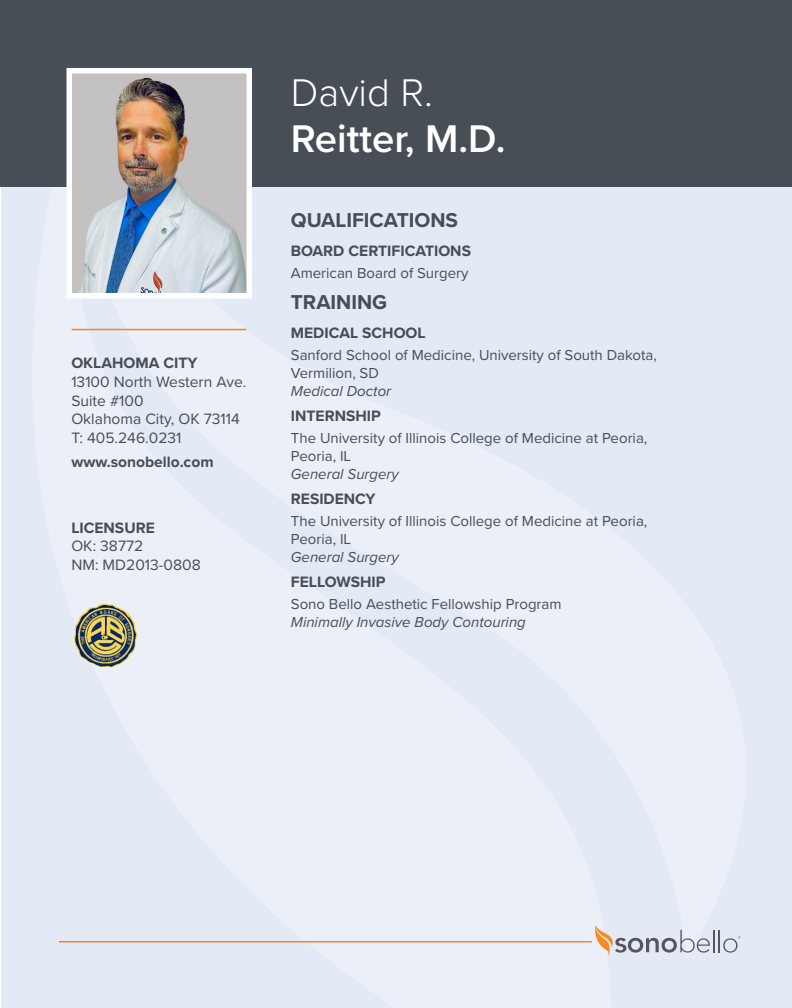
<style>
.page{position:relative;width:792px;height:1008px;background:#fff}
.page>*{position:absolute;margin:0;border:0;box-sizing:border-box;transform-origin:0 0}
.PDF_Surgeon_Name{font:600 40px "Proxima Nova";color:#fff}
.PDF_Surgeon_Name-2{font:300 40px "Proxima Nova";color:#fff}
.PDF_BODY_SECTION_Hea{font:700 20.8px "Proxima Nova";color:#484e55}
.SIDE_BAR_Body{font:15.6px/18.7px "Proxima Nova";color:#484e55}
.PDF_Body_HEADER{font:700 15.6px "Proxima Nova";color:#484e55}
.SIDE_BAR_Header{font:700 15.6px "Proxima Nova";color:#484e55}
.SIDE_BAR_Body_Bold{font:700 15.6px "Proxima Nova";color:#484e55}
.PDF_Body_Text{font:15px/18px "Proxima Nova";color:#484e55}
.s1{font-style:italic}
</style>
<div class="page">
<div style="left:2px;top:0;width:790px;height:1008px;background:#e3e9f5"></div>
<div style="left:0;top:0;width:792px;height:187px;background:#484e55"></div>
<svg style="left:595px;top:925px;width:146px;height:31px"></svg>
<hr style="left:59px;top:941px;width:533px;height:1px;background:#f18720">
<hr style="left:72px;top:329px;width:174px;height:1px;background:#f18720">
<img style="left:66px;top:68px;width:186px;height:231px">
<img style="left:74px;top:603px;width:64px;height:65px">
<p class="SIDE_BAR_Header" style="left:71px;top:351px;width:128px">OKLAHOMA CITY</p>
<p class="SIDE_BAR_Body" style="left:71px;top:372px;width:176px">13100 North Western Ave.<br>Suite #100</p>
<p class="SIDE_BAR_Body" style="left:71px;top:409px;width:170px">Oklahoma City, OK 73114</p>
<p class="SIDE_BAR_Body" style="left:71px;top:428px;width:112px">T: 405.246.0231</p>
<p class="SIDE_BAR_Body_Bold" style="left:71px;top:450px;width:144px">www.sonobello.com</p>
<p class="SIDE_BAR_Header" style="left:71px;top:516px;width:85px">LICENSURE</p>
<p class="SIDE_BAR_Body" style="left:71px;top:536px;width:73px">OK: 38772</p>
<p class="SIDE_BAR_Body" style="left:71px;top:555px;width:131px">NM: MD2013-0808</p>
<p class="PDF_Surgeon_Name-2" style="left:291px;top:62px;width:144px">David R.</p>
<p class="PDF_Surgeon_Name" style="left:291px;top:108px;width:216px">Reitter, M.D.</p>
<p class="PDF_BODY_SECTION_Hea" style="left:291px;top:204px;width:169px">QUALIFICATIONS</p>
<p class="PDF_Body_HEADER" style="left:291px;top:239px;width:182px">BOARD CERTIFICATIONS</p>
<p class="PDF_Body_Text" style="left:291px;top:264px;width:179px">American Board of Surgery</p>
<p class="PDF_BODY_SECTION_Hea" style="left:291px;top:286px;width:98px">TRAINING</p>
<p class="PDF_Body_HEADER" style="left:291px;top:321px;width:136px">MEDICAL SCHOOL</p>
<p class="PDF_Body_Text" style="left:291px;top:346px;width:367px">Sanford School of Medicine, University of South Dakota,<br>Vermilion, SD<br><span class="s1">Medical Doctor</span></p>
<p class="PDF_Body_HEADER" style="left:291px;top:404px;width:91px">INTERNSHIP</p>
<p class="PDF_Body_Text" style="left:291px;top:429px;width:358px">The University of Illinois College of Medicine at Peoria,<br>Peoria, IL<br><span class="s1">General Surgery</span></p>
<p class="PDF_Body_HEADER" style="left:291px;top:487px;width:86px">RESIDENCY</p>
<p class="PDF_Body_Text" style="left:291px;top:511px;width:358px">The University of Illinois College of Medicine at Peoria,<br>Peoria, IL<br><span class="s1">General Surgery</span></p>
<p class="PDF_Body_HEADER" style="left:291px;top:570px;width:96px">FELLOWSHIP</p>
<p class="PDF_Body_Text" style="left:291px;top:594px;width:272px">Sono Bello Aesthetic Fellowship Program<br><span class="s1">Minimally Invasive Body Contouring</span></p>
</div>
